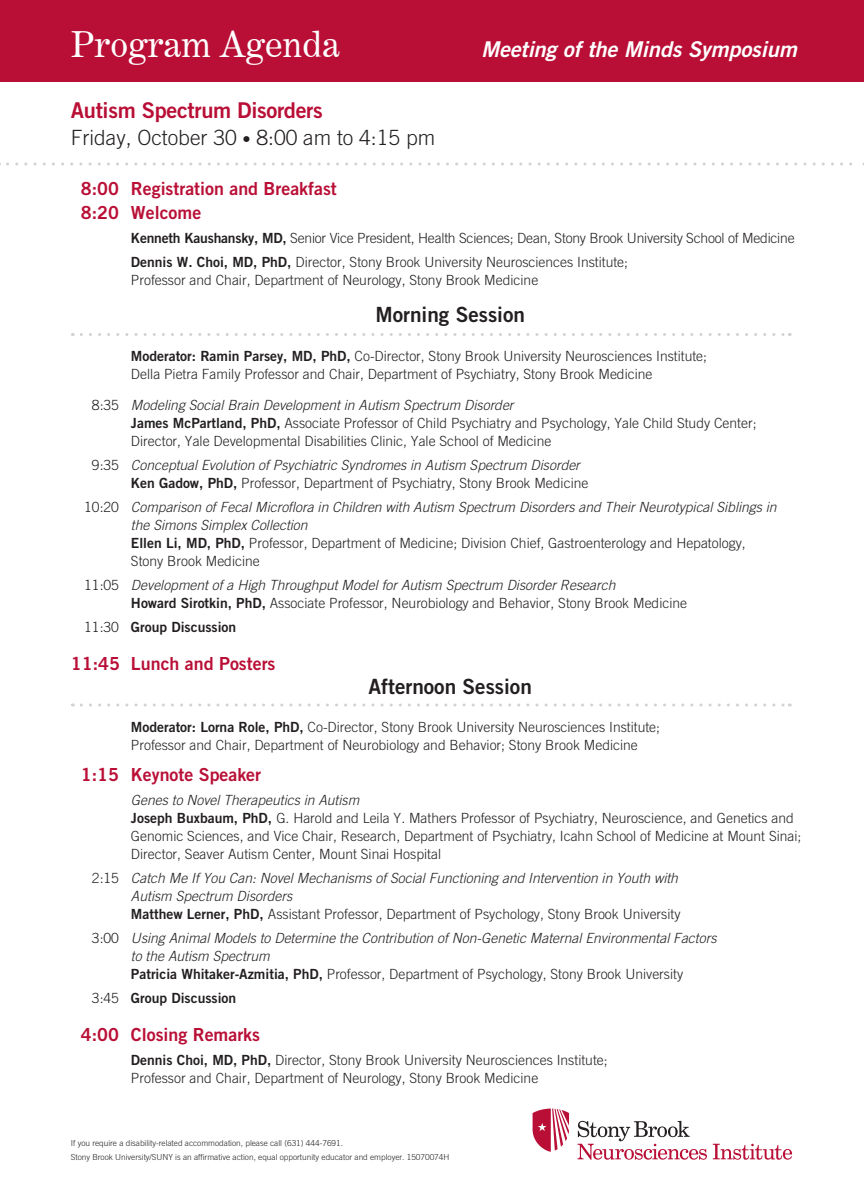
<style>
.page{position:relative;width:864px;height:1188px;background:#fff}
.page>*{position:absolute;margin:0;border:0;box-sizing:border-box;transform-origin:0 0}
.t1{font:36px "Century Expanded BT";color:#fff}
.t2{font:21.75px "Trade Gothic LT Std Bd 2 Obl";letter-spacing:-.005em;color:#fff}
.t3{font:21.75px "Trade Gothic LT Std Bd 2";letter-spacing:-.015em;color:#b90f36}
.t4{font:300 21px "Trade Gothic LT Std";color:#231f20}
.t5{font:21px "Trade Gothic LT Std Bd 2";color:#231f20}
.t6{font:18px/24px "Trade Gothic LT Std Bd 2";color:#b90f36}
.t7{font:300 14.1px/18px "Trade Gothic LT Std";color:#231f20}
.t8{font:italic 300 14.1px/18px "Trade Gothic LT Std";color:#231f20}
.t9{font:14.1px "Trade Gothic LT Std Bd 2";color:#231f20}
.t10{font:300 8.25px/13.5px "Trade Gothic LT Std";color:#231f20}
.s1{font-size:16.5px}
.s2{font-family:"Trade Gothic LT Std Bd 2";font-weight:400}
.s3{font-style:italic}
.s4{font-style:normal}
.s5{font-family:"Trade Gothic LT Std Bd 2";font-weight:400;font-style:normal}
.s6{font-family:"Trade Gothic LT Std";font-weight:300}
</style>
<div class="page">
<div style="left:0;top:0;width:864px;height:82px;background:#b90f36"></div>
<svg style="left:578px;top:1121px;width:129px;height:39px"></svg>
<svg style="left:713px;top:1144px;width:79px;height:16px"></svg>
<svg style="left:533px;top:1109px;width:36px;height:43px"></svg>
<svg style="left:8px;top:162px;width:856px;height:3px"></svg>
<svg style="left:81px;top:704px;width:709px;height:2px"></svg>
<svg style="left:81px;top:333px;width:709px;height:3px"></svg>
<h1 class="t1" style="left:71px;top:22px;width:270px">Program Agenda</h1>
<h2 class="t2" style="left:481px;top:36px;width:317px">Meeting of the Minds Symposium</h2>
<h2 class="t3" style="left:71px;top:97px;width:253px">Autism Spectrum Disorders</h2>
<h3 class="t4" style="left:71px;top:125px;width:366px">Friday, October 30 <span class="s1">•</span> 8:00 am to 4:15 pm</h3>
<p class="t6" style="left:81px;top:176px;width:257px">8:00 Registration and Breakfast<br>8:20 Welcome</p>
<p class="t7" style="left:131px;top:226px;width:665px;line-height:24px"><span class="s2">Kenneth Kaushansky, MD,</span> Senior Vice President, Health Sciences; Dean, Stony Brook University School of Medicine<br><span class="s2">Dennis W. Choi, MD, PhD,</span> Director, Stony Brook University Neurosciences Institute;</p>
<p class="t7" style="left:131px;top:271px;width:409px">Professor and Chair, Department of Neurology, Stony Brook Medicine</p>
<h3 class="t5" style="left:375px;top:302px;width:151px">Morning Session</h3>
<p class="t7" style="left:131px;top:346px;width:578px"><span class="s2">Moderator: Ramin Parsey, MD, PhD,</span> Co-Director, Stony Brook University Neurosciences Institute;<br>Della Pietra Family Professor and Chair, Department of Psychiatry, Stony Brook Medicine</p>
<p class="t7" style="left:131px;top:396px;width:627px;text-indent:-39px">8:35 <span class="s3">Modeling Social Brain Development in Autism Spectrum Disorder<br></span><span class="s2">James McPartland, PhD,</span> Associate Professor of Child Psychiatry and Psychology, Yale Child Study Center;<br>Director, Yale Developmental Disabilities Clinic, Yale School of Medicine</p>
<p class="t8" style="left:131px;top:456px;width:459px;text-indent:-39px"><span class="s4">9:35</span> Conceptual Evolution of Psychiatric Syndromes in Autism Spectrum Disorder<br><span class="s5">Ken Gadow, PhD,</span> <span class="s4">Professor, Department of Psychiatry, Stony Brook Medicine</span></p>
<p class="t8" style="left:131px;top:498px;width:647px;text-indent:-47px"><span class="s4">10:20</span> Comparison of Fecal Microflora in Children with Autism Spectrum Disorders and Their Neurotypical Siblings in the Simons Simplex Collection<br><span class="s5">Ellen Li, MD, PhD,</span> <span class="s4">Professor, Department of Medicine; Division Chief, Gastroenterology and Hepatology, Stony Brook Medicine</span></p>
<p class="t7" style="left:131px;top:576px;width:558px;text-indent:-47px">11:05 <span class="s3">Development of a High Throughput Model for Autism Spectrum Disorder Research<br></span><span class="s2">Howard Sirotkin, PhD,</span> Associate Professor, Neurobiology and Behavior, Stony Brook Medicine</p>
<p class="t9" style="left:84px;top:618px;width:154px"><span class="s6">11:30</span> Group Discussion</p>
<p class="t6" style="left:71px;top:651px;width:206px">11:45 Lunch and Posters</p>
<h3 class="t5" style="left:369px;top:673px;width:165px">Afternoon Session</h3>
<p class="t7" style="left:131px;top:718px;width:531px"><span class="s2">Moderator: Lorna Role, PhD,</span> Co-Director, Stony Brook University Neurosciences Institute;<br>Professor and Chair, Department of Neurobiology and Behavior; Stony Brook Medicine</p>
<p class="t6" style="left:81px;top:763px;width:182px">1:15 Keynote Speaker</p>
<p class="t7" style="left:131px;top:791px;width:672px"><span class="s3">Genes to Novel Therapeutics in Autism<br></span><span class="s2">Joseph Buxbaum, PhD,</span> G. Harold and Leila Y. Mathers Professor of Psychiatry, Neuroscience, and Genetics and Genomic Sciences, and Vice Chair, Research, Department of Psychiatry, Icahn School of Medicine at Mount Sinai; Director, Seaver Autism Center, Mount Sinai Hospital</p>
<p class="t8" style="left:131px;top:870px;width:551px;text-indent:-39px"><span class="s4">2:15</span> Catch Me If You Can: Novel Mechanisms of Social Functioning and Intervention in Youth with<br>Autism Spectrum Disorders<br><span class="s5">Matthew Lerner, PhD,</span> <span class="s4">Assistant Professor, Department of Psychology, Stony Brook University</span></p>
<p class="t8" style="left:131px;top:930px;width:587px;text-indent:-39px"><span class="s4">3:00</span> Using Animal Models to Determine the Contribution of Non-Genetic Maternal Environmental Factors to the Autism Spectrum<br><span class="s5">Patricia Whitaker-Azmitia, PhD,</span> <span class="s4">Professor, Department of Psychology, Stony Brook University</span></p>
<p class="t9" style="left:92px;top:990px;width:146px"><span class="s6">3:45</span> Group Discussion</p>
<p class="t6" style="left:81px;top:1022px;width:181px">4:00 Closing Remarks</p>
<p class="t7" style="left:131px;top:1051px;width:478px"><span class="s2">Dennis Choi, MD, PhD,</span> Director, Stony Brook University Neurosciences Institute;<br>Professor and Chair, Department of Neurology, Stony Brook Medicine</p>
<p class="t10" style="left:71px;top:1137px;width:380px">If you require a disability-related accommodation, please call (631) 444-7691.<br>Stony Brook University/SUNY is an affirmative action, equal opportunity educator and employer. 15070074H</p>
</div>
